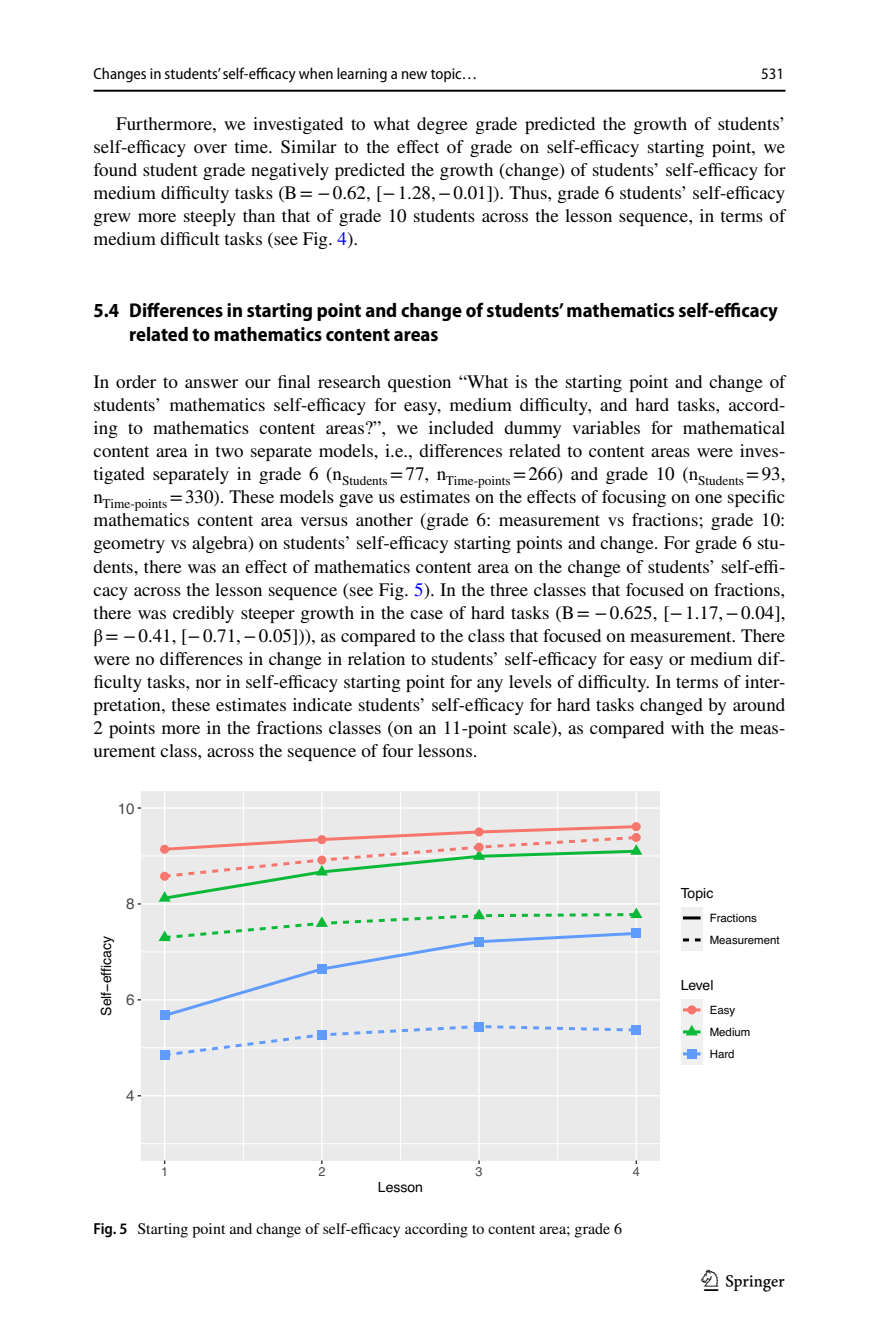
<style>
.page{position:relative;width:879px;height:1333px;background:#fff}
.page>*{position:absolute;margin:0;border:0;box-sizing:border-box;transform-origin:0 0}
.t1{font:30px "Springnew Regular 5";color:#000}
.t2{font:700 semi-condensed 20px/24px "Myriad Pro";color:#000}
.t3{font:19px/23px "STIX";color:#000;text-align:justify}
.t4{font:16px "STIX";color:#000}
.t5{font:16px "Myriad Pro Semi Cn 4";color:#000}
.t6{font:semi-condensed 16px "Yhhmvg Lndtxw Myriad Pro";color:#000}
.t7{font:15.2px "Helvetica 3";color:#4d4d4d}
.t8{font:14px "Helvetica 3";color:#000}
.t9{font:12.8px "Helvetica 3";color:#4d4d4d}
.t10{font:11.4px/22px "Helvetica 3";color:#000}
.s1{color:#00f}
.s2{font-family:"Myriad Pro";font-weight:600;font-stretch:semi-condensed}
</style>
<div class="page">
<hr style="left:94px;top:90px;width:691px;height:2px;background:#000">
<div style="left:141px;top:791px;width:519px;height:369px;background:#eaeaea"></div>
<hr style="left:557px;top:791px;width:1px;height:369px;background:#fff">
<hr style="left:400px;top:791px;width:1px;height:369px;background:#fff">
<hr style="left:243px;top:791px;width:1px;height:369px;background:#fff">
<hr style="left:141px;top:855px;width:519px;height:1px;background:#fff">
<hr style="left:141px;top:951px;width:519px;height:1px;background:#fff">
<hr style="left:141px;top:1047px;width:519px;height:1px;background:#fff">
<hr style="left:141px;top:1143px;width:519px;height:1px;background:#fff">
<hr style="left:635px;top:791px;width:2px;height:369px;background:#fff">
<hr style="left:478px;top:791px;width:2px;height:369px;background:#fff">
<hr style="left:321px;top:791px;width:1px;height:369px;background:#fff">
<hr style="left:164px;top:791px;width:1px;height:369px;background:#fff">
<hr style="left:141px;top:807px;width:519px;height:1px;background:#fff">
<hr style="left:141px;top:903px;width:519px;height:1px;background:#fff">
<hr style="left:141px;top:999px;width:519px;height:1px;background:#fff">
<hr style="left:141px;top:1095px;width:519px;height:1px;background:#fff">
<div style="left:160px;top:1050px;width:9px;height:9px;background:#609cff"></div>
<svg style="left:159px;top:823px;width:483px;height:78px"></svg>
<svg style="left:159px;top:907px;width:483px;height:151px"></svg>
<div style="left:681px;top:906px;width:22px;height:22px;background:#f0f0f0"></div>
<hr style="left:683px;top:916px;width:17px;height:3px;background:#000">
<div style="left:681px;top:928px;width:22px;height:22px;background:#f0f0f0"></div>
<svg style="left:683px;top:938px;width:17px;height:3px"></svg>
<div style="left:681px;top:998px;width:22px;height:22px;background:#f0f0f0"></div>
<div style="left:687px;top:1005px;width:9px;height:9px;background:#f6766d;border-radius:50%"></div>
<hr style="left:683px;top:1008px;width:17px;height:3px;background:#f6766d">
<div style="left:681px;top:1020px;width:22px;height:22px;background:#f0f0f0"></div>
<svg style="left:686px;top:1025px;width:12px;height:10px"></svg>
<hr style="left:683px;top:1030px;width:17px;height:3px;background:#0bb939">
<div style="left:681px;top:1042px;width:22px;height:22px;background:#f0f0f0"></div>
<div style="left:687px;top:1049px;width:9px;height:9px;background:#609cff"></div>
<hr style="left:683px;top:1052px;width:17px;height:3px;background:#609cff">
<p class="t5" style="left:94px;top:65px;width:385px">Changes in students’ self‑efficacy when learning a new topic…</p>
<p class="t6" style="left:761px;top:68px;width:24px">531</p>
<p class="t3" style="left:94px;top:113px;width:693px;text-indent:23px">Furthermore, we investigated to what degree grade predicted the growth of students’ self-efficacy over time. Similar to the effect of grade on self-efficacy starting point, we found student grade negatively predicted the growth (change) of students’ self-efficacy for medium difficulty tasks (B= −0.62, [−1.28,−0.01]). Thus, grade 6 students’ self-efficacy grew more steeply than that of grade 10 students across the lesson sequence, in terms of medium difficult tasks (see Fig. <span class="s1">4</span>).</p>
<p class="t2" style="left:129px;top:299px;width:650px;text-indent:-36px">5.4 Differences in starting point and change of students’ mathematics self‑efficacy related to mathematics content areas</p>
<p class="t3" style="left:94px;top:372px;width:693px">In order to answer our final research question “What is the starting point and change of students’ mathematics self-efficacy for easy, medium difficulty, and hard tasks, accord&shy;ing to mathematics content areas?”, we included dummy variables for mathematical content area in two separate models, i.e., differences related to content areas were inves&shy;tigated separately in grade 6 (n<sub>Students</sub> =77, n<sub>Time-points</sub> =266) and grade 10 (n<sub>Students</sub> =93, n<sub>Time-points</sub> =330). These models gave us estimates on the effects of focusing on one specific mathematics content area versus another (grade 6: measurement vs fractions; grade 10: geometry vs algebra) on students’ self-efficacy starting points and change. For grade 6 stu&shy;dents, there was an effect of mathematics content area on the change of students’ self-effi&shy;cacy across the lesson sequence (see Fig. <span class="s1">5</span>). In the three classes that focused on fractions, there was credibly steeper growth in the case of hard tasks (B= −0.625, [−1.17,−0.04], β= −0.41, [−0.71,−0.05])), as compared to the class that focused on measurement. There were no differences in change in relation to students’ self-efficacy for easy or medium dif&shy;ficulty tasks, nor in self-efficacy starting point for any levels of difficulty. In terms of inter&shy;pretation, these estimates indicate students’ self-efficacy for hard tasks changed by around 2 points more in the fractions classes (on an 11-point scale), as compared with the meas&shy;urement class, across the sequence of four lessons.</p>
<p class="t7" style="left:118px;top:796px;width:18px">10</p>
<p class="t8" style="left:96px;top:1015px;width:81px;rotate:-90deg">Self−efficacy</p>
<p class="t7" style="left:126px;top:892px;width:10px">8</p>
<p class="t7" style="left:126px;top:988px;width:10px">6</p>
<p class="t7" style="left:126px;top:1084px;width:10px">4</p>
<p class="t9" style="left:161px;top:1161px;width:9px">1</p>
<p class="t9" style="left:318px;top:1161px;width:9px">2</p>
<p class="t9" style="left:475px;top:1161px;width:9px">3</p>
<p class="t9" style="left:633px;top:1161px;width:9px">4</p>
<p class="t8" style="left:378px;top:1176px;width:47px">Lesson</p>
<p class="t4" style="left:94px;top:1217px;width:530px"><span class="s2">Fig. 5</span> Starting point and change of self-efficacy according to content area; grade 6</p>
<p class="t8" style="left:681px;top:882px;width:34px">Topic</p>
<p class="t10" style="left:710px;top:907px;width:71px">Fractions<br>Measurement</p>
<p class="t8" style="left:681px;top:974px;width:34px">Level</p>
<p class="t10" style="left:710px;top:999px;width:42px">Easy<br>Medium<br>Hard</p>
<h1 class="t1" style="left:704px;top:1269px;width:83px">1 3</h1>
</div>
